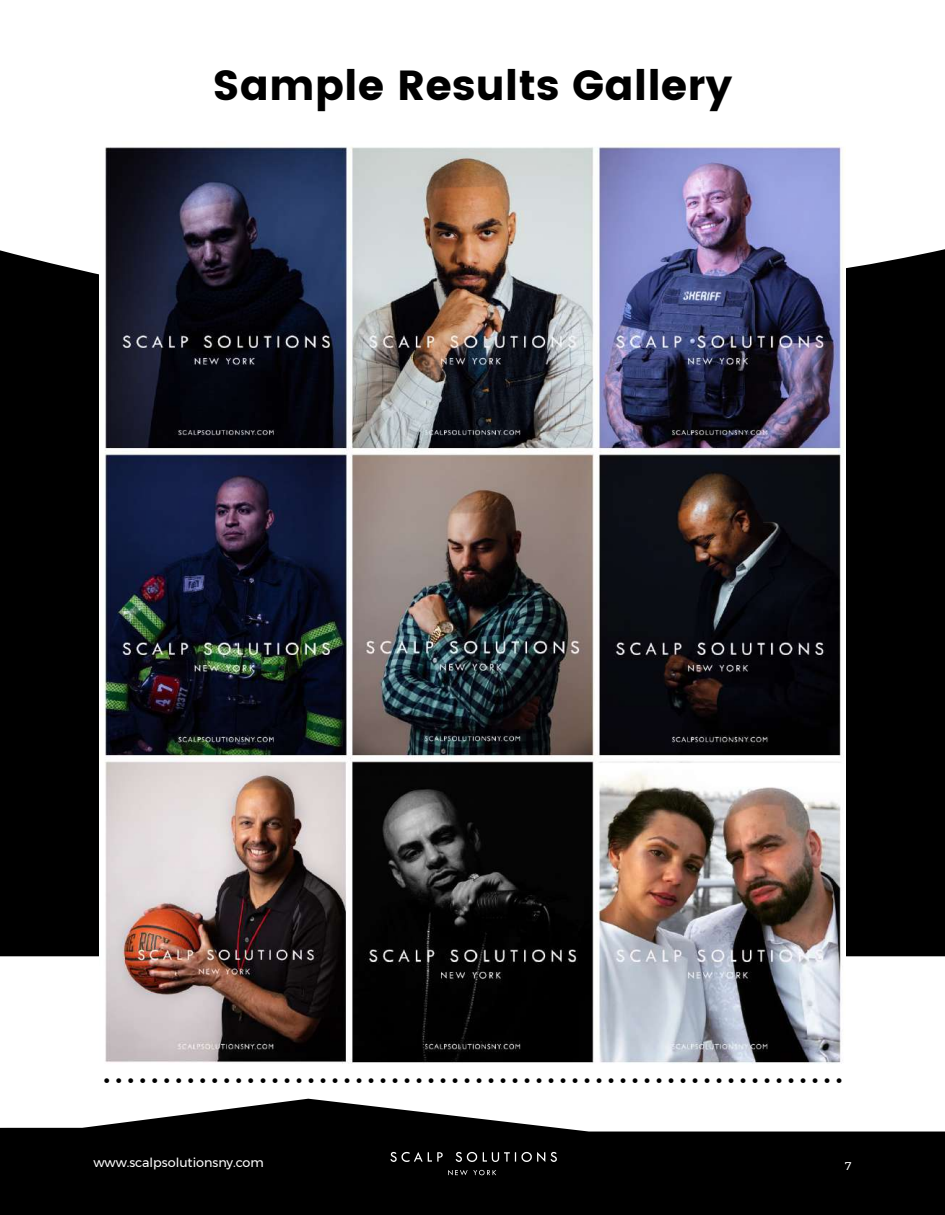
<style>
.page{position:relative;width:945px;height:1215px;background:#fff}
.page>*{position:absolute;margin:0;border:0;box-sizing:border-box;transform-origin:0 0}
.t1{font:700 42px "Poppins";color:#000}
.t2{font:500 34.35px "Poppins";color:#000}
.t3{font:12.75px "Montserrat";color:#fff}
.t4{font:11.25px "Montserrat";color:#fff}
</style>
<div class="page">
<div style="left:0;top:249px;width:945px;height:707px;background:#000"></div>
<svg style="left:0;top:1099px;width:945px;height:116px;fill:#000"></svg>
<svg style="left:456px;top:1152px;width:21px;height:10px"></svg>
<svg style="left:551px;top:1152px;width:6px;height:10px"></svg>
<svg style="left:390px;top:1152px;width:53px;height:10px"></svg>
<svg style="left:483px;top:1152px;width:62px;height:10px"></svg>
<svg style="left:448px;top:1170px;width:48px;height:5px"></svg>
<img style="left:100px;top:144px;width:745px;height:920px">
<p class="t1" style="left:212px;top:61px;width:522px">Sample Results Gallery</p>
<p class="t2" style="left:103px;top:1045px;width:742px">..............................................................</p>
<p class="t3" style="left:93px;top:1152px;width:172px">www.scalpsolutionsny.com</p>
<p class="t4" style="left:845px;top:1157px;width:8px">7</p>
</div>
